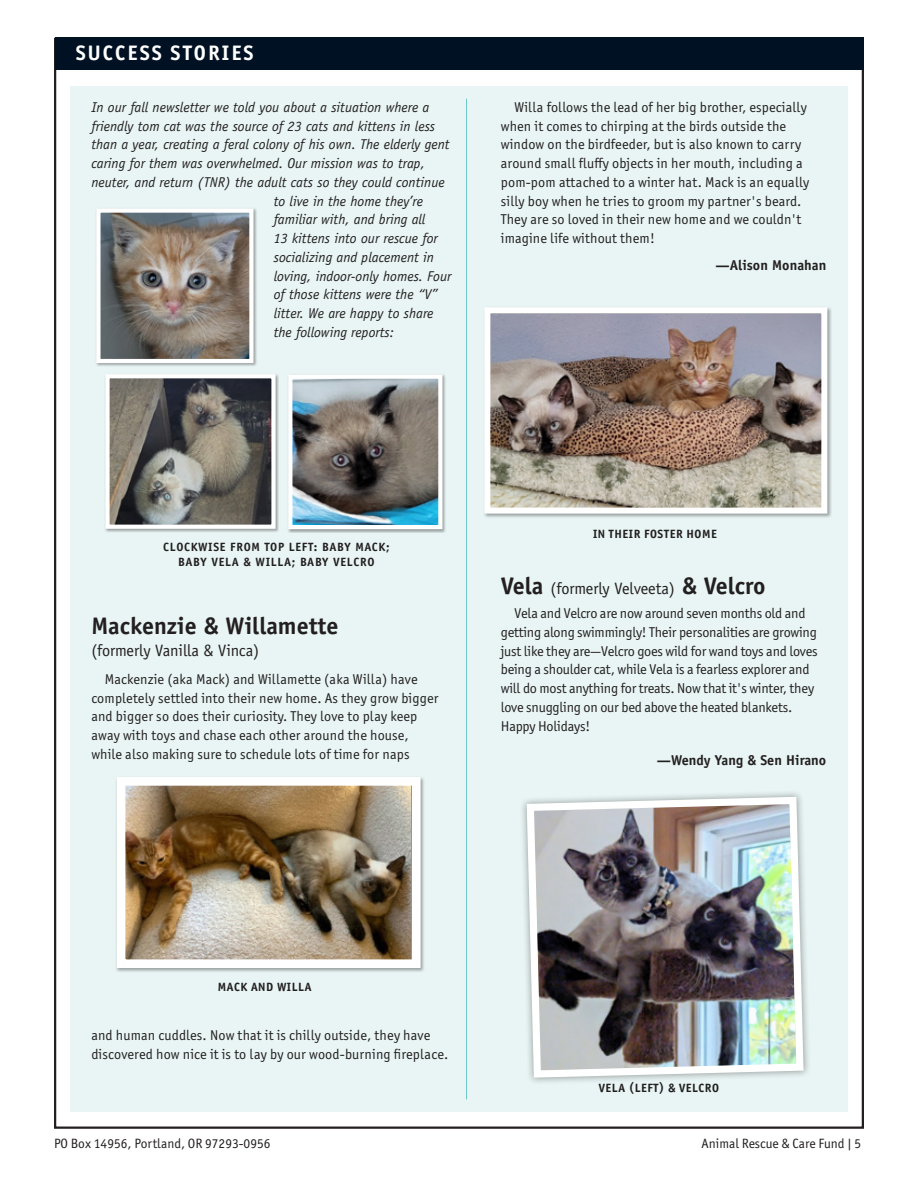
<style>
.page{position:relative;width:918px;height:1188px;background:#fff}
.page>*{position:absolute;margin:0;border:0;box-sizing:border-box;transform-origin:0 0}
.H2_Animal_Names{font:700 24px "Officina Sans";color:#231f20}
.section_head{font:700 21px "Officina Sans ITC Pro";letter-spacing:.1em;color:#fff}
.H2_Animal_Names-2{font:16.5px "Officina Sans";letter-spacing:-.005em;color:#231f20}
.Body_Copy_9_5_12_5{font:14.25px/18.8px "Officina Sans ITC Pro";letter-spacing:.01em;color:#231f20}
.Body_Copy_9_5_12_5-2{font:italic 14.25px "Officina Sans";color:#231f20}
.Body_Copy_9_5_12_5-3{font:14.25px/18.8px "Officina Sans ITC Pro";letter-spacing:-.015em;color:#231f20}
.Body_Copy_9_5_12_5-4{font:700 14.25px "Officina Sans";color:#231f20}
.Signature_Byline{font:700 14.25px "Officina Sans";color:#231f20}
.t1{font:13.5px "Officina Sans ITC Pro";color:#231f20}
.t2{font:700 12px/14.2px "Officina Sans";letter-spacing:.05em;color:#231f20;text-align:center}
.t3{font:700 12px "Officina Sans ITC Pro";letter-spacing:.05em;color:#231f20}
.s1{font-weight:700;font-size:24px}
</style>
<div class="page">
<div style="left:56px;top:38px;width:808px;height:32px;background:#001123"></div>
<div style="left:70px;top:86px;width:778px;height:1026px;background:#e8f5f4"></div>
<div style="left:116px;top:776px;width:309px;height:196px;background:#231f20;opacity:.4"></div>
<img style="left:127px;top:787px;width:284px;height:171px">
<div style="left:117px;top:777px;width:304px;height:191px;border:9px solid #fff"></div>
<div style="left:95px;top:207px;width:162px;height:160px;background:#231f20;opacity:.4"></div>
<img style="left:101px;top:213px;width:147px;height:145px">
<div style="left:96px;top:208px;width:157px;height:155px;border:4px solid #fff"></div>
<div style="left:104px;top:373px;width:175px;height:159px;background:#231f20;opacity:.4"></div>
<img style="left:110px;top:379px;width:161px;height:145px">
<div style="left:105px;top:374px;width:171px;height:155px;border:4px solid #fff"></div>
<div style="left:287px;top:374px;width:160px;height:159px;background:#231f20;opacity:.4"></div>
<img style="left:293px;top:380px;width:144px;height:144px">
<div style="left:288px;top:375px;width:154px;height:154px;border:4px solid #fff"></div>
<hr style="left:466px;top:99px;width:1px;height:1000px;background:#6fc9c8">
<img style="left:523px;top:793px;width:284px;height:288px">
<div style="left:483px;top:306px;width:349px;height:212px;background:#231f20;opacity:.4"></div>
<img style="left:491px;top:314px;width:329px;height:193px">
<div style="left:484px;top:307px;width:343px;height:207px;border:6px solid #fff"></div>
<p class="section_head" style="left:76px;top:40px;width:179px">SUCCESS STORIES</p>
<p class="Body_Copy_9_5_12_5-2" style="left:91px;top:99px;width:340px">In our fall newsletter we told you about a situation where a</p>
<p class="Body_Copy_9_5_12_5-2" style="left:91px;top:118px;width:345px">friendly tom cat was the source of 23 cats and kittens in less</p>
<p class="Body_Copy_9_5_12_5-2" style="left:91px;top:136px;width:360px">than a year, creating a feral colony of his own. The elderly gent</p>
<p class="Body_Copy_9_5_12_5-2" style="left:91px;top:155px;width:335px">caring for them was overwhelmed. Our mission was to trap,</p>
<p class="Body_Copy_9_5_12_5-2" style="left:91px;top:174px;width:355px">neuter, and return (TNR) the adult cats so they could continue</p>
<p class="Body_Copy_9_5_12_5-2" style="left:274px;top:193px;width:151px">to live in the home they’re</p>
<p class="Body_Copy_9_5_12_5-2" style="left:274px;top:211px;width:153px">familiar with, and bring all</p>
<p class="Body_Copy_9_5_12_5-2" style="left:274px;top:230px;width:166px">13 kittens into our rescue for</p>
<p class="Body_Copy_9_5_12_5-2" style="left:274px;top:249px;width:162px">socializing and placement in</p>
<p class="Body_Copy_9_5_12_5-2" style="left:274px;top:268px;width:179px">loving, indoor-only homes. Four</p>
<p class="Body_Copy_9_5_12_5-2" style="left:274px;top:286px;width:166px">of those kittens were the “V”</p>
<p class="Body_Copy_9_5_12_5-2" style="left:274px;top:305px;width:161px">litter. We are happy to share</p>
<p class="Body_Copy_9_5_12_5-2" style="left:274px;top:324px;width:122px">the following reports:</p>
<p class="Body_Copy_9_5_12_5" style="left:501px;top:98px;width:310px;text-indent:14px">Willa follows the lead of her big brother, especially when it comes to chirping at the birds outside the window on the birdfeeder, but is also known to carry around small fluffy objects in her mouth, including a pom-pom attached to a winter hat. Mack is an equally silly boy when he tries to groom my partner's beard.<br>They are so loved in their new home and we couldn't imagine life without them!</p>
<p class="Signature_Byline" style="left:716px;top:256px;width:112px">—Alison Monahan</p>
<p class="t2" style="left:163px;top:540px;width:228px">CLOCKWISE FROM TOP LEFT: BABY MACK;<br>BABY VELA &amp; WILLA; BABY VELCRO</p>
<p class="H2_Animal_Names" style="left:91px;top:611px;width:249px">Mackenzie &amp; Willamette</p>
<p class="H2_Animal_Names-2" style="left:91px;top:641px;width:169px">(formerly Vanilla &amp; Vinca)</p>
<p class="Body_Copy_9_5_12_5" style="left:91px;top:670px;width:349px;text-indent:14px">Mackenzie (aka Mack) and Willamette (aka Willa) have completely settled into their new home. As they grow bigger and bigger so does their curiosity. They love to play keep away with toys and chase each other around the house, while also making sure to schedule lots of time for naps</p>
<p class="t3" style="left:593px;top:526px;width:125px">IN THEIR FOSTER HOME</p>
<p class="H2_Animal_Names-2" style="left:501px;top:579px;width:266px"><span class="s1">Vela</span> (formerly Velveeta) <span class="s1">&amp; Velcro</span></p>
<p class="Body_Copy_9_5_12_5-3" style="left:501px;top:604px;width:318px;text-indent:14px">Vela and Velcro are now around seven months old and getting along swimmingly! Their personalities are growing just like they are—Velcro goes wild for wand toys and loves being a shoulder cat, while Vela is a fearless explorer and will do most anything for treats. Now that it's winter, they love snuggling on our bed above the heated blankets.<br>Happy Holidays!</p>
<p class="Body_Copy_9_5_12_5-4" style="left:657px;top:751px;width:171px">—Wendy Yang &amp; Sen Hirano</p>
<p class="t3" style="left:218px;top:980px;width:95px">MACK AND WILLA</p>
<p class="Body_Copy_9_5_12_5" style="left:91px;top:1026px;width:358px">and human cuddles. Now that it is chilly outside, they have discovered how nice it is to lay by our wood-burning fireplace.</p>
<p class="t3" style="left:599px;top:1081px;width:122px">VELA (LEFT) &amp; VELCRO</p>
<p class="t1" style="left:54px;top:1135px;width:218px">PO Box 14956, Portland, OR 97293-0956</p>
<p class="t1" style="left:702px;top:1135px;width:161px">Animal Rescue &amp; Care Fund | 5</p>
</div>
